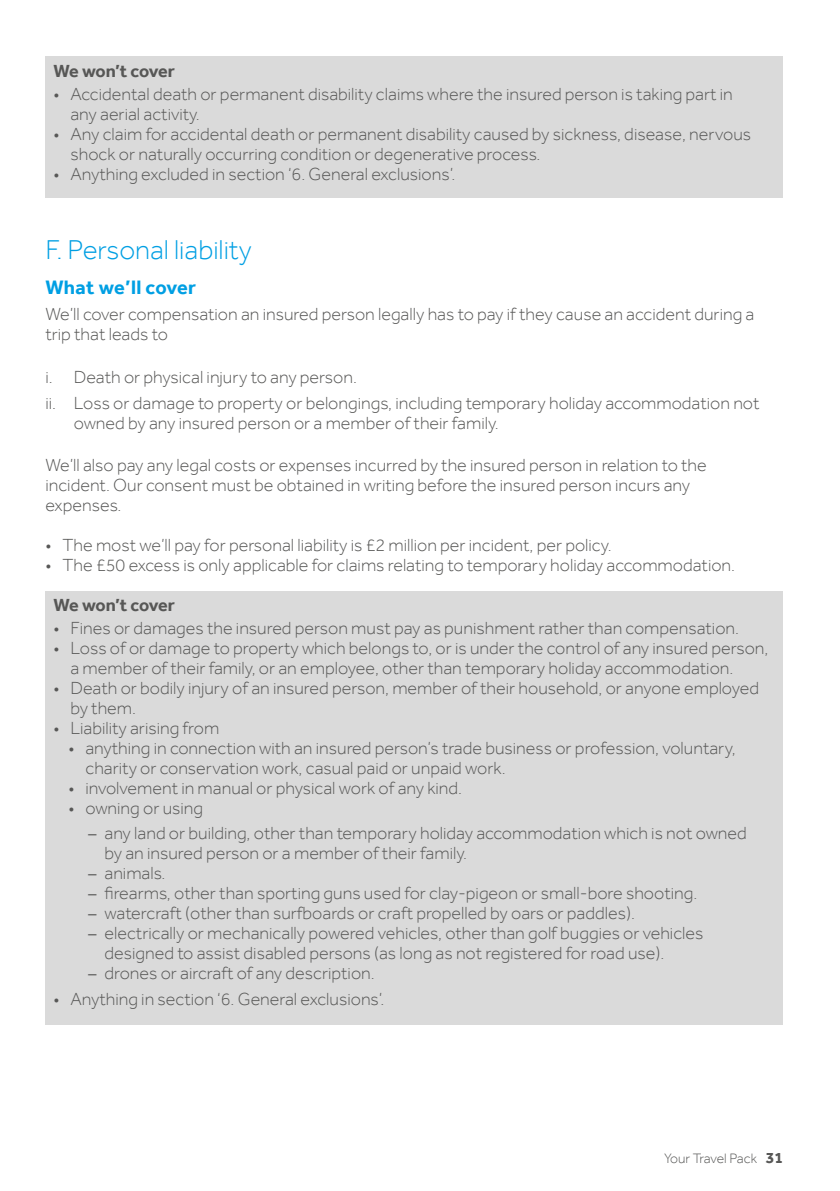
<style>
.page{position:relative;width:840px;height:1191px;background:#fff}
.page>*{position:absolute;margin:0;border:0;box-sizing:border-box;transform-origin:0 0}
.t1{font:300 28px "Barclays Effra";color:#009fe3}
.t2{font:700 20px "Barclays Effra";letter-spacing:.015em;color:#009fe3}
.t3{font:300 18px/20px "Barclays Effra";color:#575756}
.t4{font:700 18px "Barclays Effra";letter-spacing:-.015em;color:#575756}
.t5{font:300 14px "Barclays Effra";letter-spacing:-.02em;color:#575756}
.s1{font-weight:700;font-size:16px}
</style>
<div class="page">
<div style="left:45px;top:57px;width:737px;height:141px;background:#dadada"></div>
<div style="left:45px;top:591px;width:737px;height:433px;background:#dadada"></div>
<p class="t4" style="left:53px;top:60px;width:123px">We won’t cover</p>
<p class="t3" style="left:70px;top:83px;width:663px;text-indent:-17px">• Accidental death or permanent disability claims where the insured person is taking part in any aerial activity.</p>
<p class="t3" style="left:70px;top:123px;width:682px;text-indent:-17px">• Any claim for accidental death or permanent disability caused by sickness, disease, nervous shock or naturally occurring condition or degenerative process.</p>
<p class="t3" style="left:53px;top:163px;width:403px">• Anything excluded in section ‘6. General exclusions’.</p>
<h1 class="t1" style="left:45px;top:233px;width:208px">F. Personal liability</h1>
<p class="t2" style="left:45px;top:276px;width:152px">What we’ll cover</p>
<p class="t3" style="left:45px;top:304px;width:710px">We’ll cover compensation an insured person legally has to pay if they cause an accident during a trip that leads to</p>
<p class="t3" style="left:45px;top:364px;width:715px;line-height:25.6px">i. Death or physical injury to any person.<br>ii. Loss or damage to property or belongings, including temporary holiday accommodation not</p>
<p class="t3" style="left:74px;top:412px;width:426px">owned by any insured person or a member of their family.</p>
<p class="t3" style="left:45px;top:455px;width:662px">We’ll also pay any legal costs or expenses incurred by the insured person in relation to the incident. Our consent must be obtained in writing before the insured person incurs any expenses.</p>
<p class="t3" style="left:45px;top:535px;width:567px">• The most we’ll pay for personal liability is £2 million per incident, per policy.</p>
<p class="t3" style="left:45px;top:555px;width:690px">• The £50 excess is only applicable for claims relating to temporary holiday accommodation.</p>
<p class="t4" style="left:53px;top:594px;width:123px">We won’t cover</p>
<p class="t3" style="left:53px;top:617px;width:686px">• Fines or damages the insured person must pay as punishment rather than compensation.</p>
<p class="t3" style="left:70px;top:637px;width:699px;text-indent:-17px">• Loss of or damage to property which belongs to, or is under the control of any insured person, a member of their family, or an employee, other than temporary holiday accommodation.</p>
<p class="t3" style="left:70px;top:677px;width:689px;text-indent:-17px">• Death or bodily injury of an insured person, member of their household, or anyone employed by them.</p>
<p class="t3" style="left:53px;top:717px;width:167px">• Liability arising from</p>
<p class="t3" style="left:85px;top:737px;width:651px;text-indent:-17px">• anything in connection with an insured person’s trade business or profession, voluntary, charity or conservation work, casual paid or unpaid work.</p>
<p class="t3" style="left:68px;top:777px;width:395px">• involvement in manual or physical work of any kind.</p>
<p class="t3" style="left:104px;top:794px;width:643px;line-height:25.6px;text-indent:-36px">• owning or using<br>any land or building, other than temporary holiday accommodation which is not owned</p>
<p class="t3" style="left:104px;top:843px;width:600px">by an insured person or a member of their family.<br>animals.<br>firearms, other than sporting guns used for clay-pigeon or small-bore shooting. watercraft (other than surfboards or craft propelled by oars or paddles). electrically or mechanically powered vehicles, other than golf buggies or vehicles designed to assist disabled persons (as long as not registered for road use). drones or aircraft of any description.</p>
<p class="t3" style="left:53px;top:988px;width:332px">• Anything in section ‘6. General exclusions’.</p>
<p class="t5" style="left:663px;top:1149px;width:121px">Your Travel Pack <span class="s1">31</span></p>
</div>
